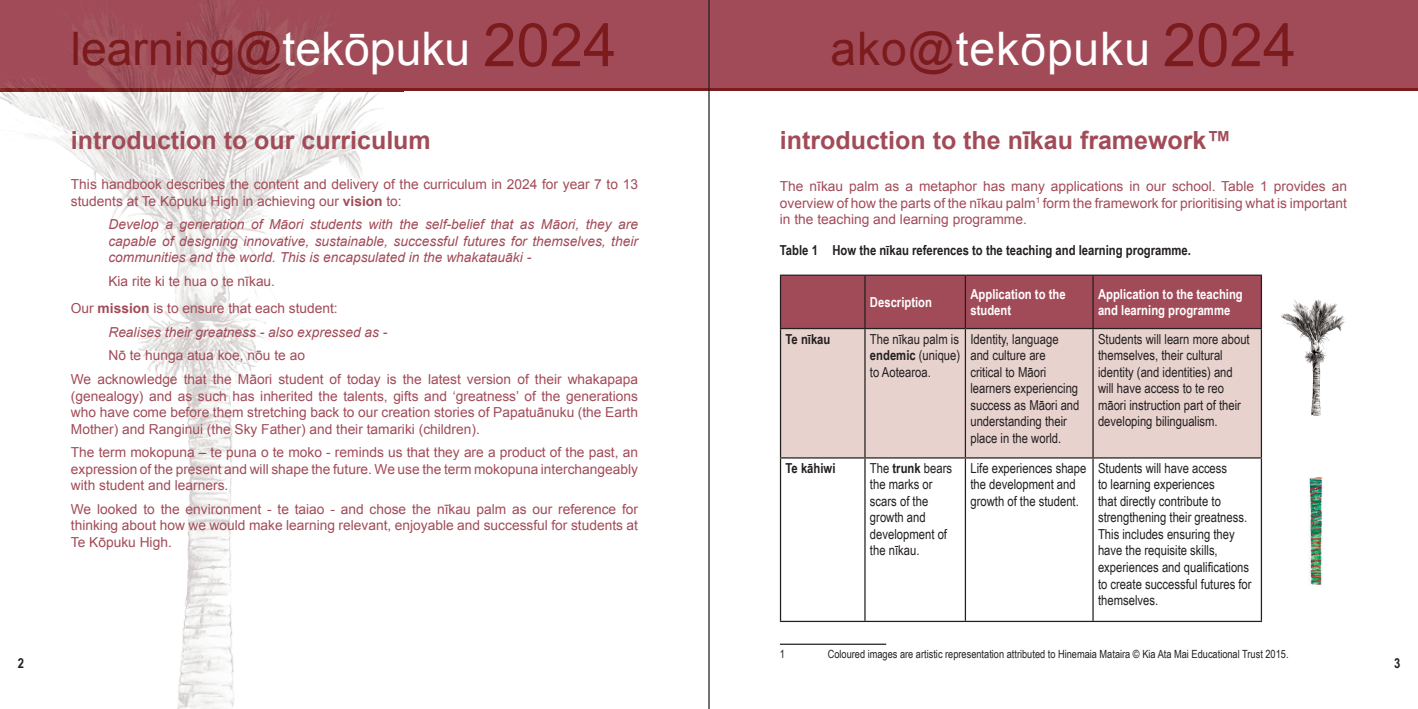
<style>
.page{position:relative;width:1418px;height:709px;background:#fff}
.page>*{position:absolute;margin:0;border:0;box-sizing:border-box;transform-origin:0 0}
.t1{font:60px "Arial";color:#7c1b1d}
.t2{font:46.25px "Arial";color:#7c1b1d}
.t3{font:46.25px "Arial";letter-spacing:.02em;color:#fff}
.t4{font:700 25px "Arial";color:#a24b58}
.t5{font:13.75px/16.5px "Arial";color:#a24b58;text-align:justify}
.t6{font:13.75px/16.5px "Arial Narrow";color:#231f20}
.t7{font:italic 13.75px/16.5px "Arial";color:#a24b58}
.t8{font:700 13.75px "Arial Narrow";color:#231f20}
.t9{font:700 13.75px/16.5px "Arial Narrow";color:#fff}
.t10{font:11.25px "Arial Narrow";color:#231f20}
.s1{color:#fff}
.s2{font-size:60px}
.s3{color:#7c1b1d}
.s4{font-weight:700}
.s5{font-style:normal}
.s6{font-weight:700;font-style:normal}
</style>
<div class="page">
<div style="left:0;top:0;width:1417px;height:89px;background:#a24b58"></div>
<hr style="left:0;top:88px;width:1417px;height:3px;background:#7c1b1d">
<img style="left:0;top:0;width:404px;height:709px">
<div style="left:781px;top:276px;width:479px;height:52px;background:#a24b58"></div>
<div style="left:781px;top:329px;width:479px;height:128px;background:#e7d2ce"></div>
<hr style="left:780px;top:274px;width:85px;height:2px;background:#231f20">
<hr style="left:780px;top:276px;width:1px;height:52px;background:#231f20">
<hr style="left:865px;top:274px;width:100px;height:2px;background:#231f20">
<hr style="left:864px;top:276px;width:1px;height:52px;background:#231f20">
<hr style="left:965px;top:274px;width:128px;height:2px;background:#231f20">
<hr style="left:964px;top:276px;width:2px;height:52px;background:#231f20">
<hr style="left:1093px;top:274px;width:168px;height:2px;background:#231f20">
<hr style="left:1092px;top:276px;width:1px;height:52px;background:#231f20">
<hr style="left:1260px;top:276px;width:1px;height:52px;background:#231f20">
<hr style="left:780px;top:328px;width:85px;height:1px;background:#231f20">
<hr style="left:780px;top:329px;width:1px;height:128px;background:#231f20">
<hr style="left:865px;top:328px;width:100px;height:1px;background:#231f20">
<hr style="left:864px;top:329px;width:1px;height:128px;background:#231f20">
<hr style="left:965px;top:328px;width:128px;height:1px;background:#231f20">
<hr style="left:964px;top:329px;width:2px;height:128px;background:#231f20">
<hr style="left:1093px;top:328px;width:168px;height:1px;background:#231f20">
<hr style="left:1092px;top:329px;width:1px;height:128px;background:#231f20">
<hr style="left:1260px;top:329px;width:1px;height:128px;background:#231f20">
<hr style="left:780px;top:457px;width:85px;height:1px;background:#231f20">
<hr style="left:780px;top:458px;width:1px;height:163px;background:#231f20">
<hr style="left:865px;top:457px;width:100px;height:1px;background:#231f20">
<hr style="left:864px;top:458px;width:1px;height:163px;background:#231f20">
<hr style="left:965px;top:457px;width:128px;height:1px;background:#231f20">
<hr style="left:964px;top:458px;width:2px;height:163px;background:#231f20">
<hr style="left:1093px;top:457px;width:168px;height:1px;background:#231f20">
<hr style="left:1092px;top:458px;width:1px;height:163px;background:#231f20">
<hr style="left:1260px;top:458px;width:1px;height:163px;background:#231f20">
<hr style="left:780px;top:621px;width:481px;height:1px;background:#231f20">
<hr style="left:780px;top:643px;width:106px;height:2px;background:#231f20">
<img style="left:1309px;top:477px;width:14px;height:107px">
<img style="left:1281px;top:299px;width:64px;height:117px">
<hr style="left:708px;top:0;width:1px;height:709px;background:#231f20">
<h2 class="t2" style="left:71px;top:23px;width:547px">learning@<span class="s1">tekōpuku</span> <span class="s2">2024</span></h2>
<h1 class="t1" style="left:1162px;top:12px;width:135px">2024</h1>
<h2 class="t3" style="left:830px;top:23px;width:321px"><span class="s3">ako@</span>tekōpuku</h2>
<h3 class="t4" style="left:71px;top:127px;width:361px">introduction to our curriculum</h3>
<p class="t5" style="left:71px;top:176px;width:568px">This handbook describes the content and delivery of the curriculum in 2024 for year 7 to 13 students at Te Kōpuku High in achieving our <span class="s4">vision</span> to:</p>
<p class="t7" style="left:108px;top:216px;width:531px;text-align:justify">Develop a generation of Māori students with the self-belief that as Māori, they are capable of designing innovative, sustainable, successful futures for themselves, their communities and the world. This is encapsulated in the whakatauāki -</p>
<p class="t5" style="left:108px;top:273px;width:168px">Kia rite ki te hua o te nīkau.</p>
<p class="t7" style="left:108px;top:297px;width:280px;line-height:23.6px;text-indent:-37px"><span class="s5">Our</span> <span class="s6">mission</span> <span class="s5">is to ensure that each student:<br></span>Realises their greatness - also expressed as -</p>
<p class="t5" style="left:71px;top:344px;width:568px;line-height:23.6px;text-indent:37px">Nō te hunga atua koe, nōu te ao<br>We acknowledge that the Māori student of today is the latest version of their whakapapa</p>
<p class="t5" style="left:71px;top:387px;width:568px">(genealogy) and as such has inherited the talents, gifts and ‘greatness’ of the generations who have come before them stretching back to our creation stories of Papatuānuku (the Earth Mother) and Ranginui (the Sky Father) and their tamariki (children).</p>
<p class="t5" style="left:71px;top:444px;width:568px">The term mokopuna – te puna o te moko - reminds us that they are a product of the past, an expression of the present and will shape the future. We use the term mokopuna interchangeably with student and learners.</p>
<p class="t5" style="left:71px;top:501px;width:568px">We looked to the environment - te taiao - and chose the nīkau palm as our reference for thinking about how we would make learning relevant, enjoyable and successful for students at Te Kōpuku High.</p>
<h3 class="t4" style="left:780px;top:127px;width:453px">introduction to the nīkau framework™</h3>
<p class="t5" style="left:780px;top:178px;width:568px">The nīkau palm as a metaphor has many applications in our school. Table 1 provides an overview of how the parts of the nīkau palm<sup>1</sup> form the framework for prioritising what is important in the teaching and learning programme.</p>
<p class="t8" style="left:780px;top:242px;width:412px">Table 1 How the nīkau references to the teaching and learning programme.</p>
<p class="t9" style="left:870px;top:294px;width:64px">Description</p>
<p class="t9" style="left:970px;top:285px;width:97px">Application to the student</p>
<p class="t9" style="left:1098px;top:285px;width:146px">Application to the teaching and learning programme</p>
<p class="t8" style="left:785px;top:331px;width:46px">Te nīkau</p>
<p class="t6" style="left:870px;top:330px;width:92px;text-align:justify">The nīkau palm is <span class="s4">endemic</span> (unique) to Aotearoa.</p>
<p class="t6" style="left:970px;top:330px;width:111px">Identity, language and culture are critical to Māori learners experiencing success as Māori and understanding their place in the world.</p>
<p class="t6" style="left:1098px;top:330px;width:153px">Students will learn more about themselves, their cultural identity (and identities) and will have access to te reo māori instruction part of their developing bilingualism.</p>
<p class="t8" style="left:785px;top:460px;width:51px">Te kāhiwi</p>
<p class="t6" style="left:870px;top:459px;width:84px">The <span class="s4">trunk</span> bears the marks or scars of the growth and development of the nīkau.</p>
<p class="t6" style="left:970px;top:459px;width:117px">Life experiences shape the development and growth of the student.</p>
<p class="t6" style="left:1098px;top:459px;width:155px">Students will have access<br>to learning experiences<br>that directly contribute to strengthening their greatness.<br>This includes ensuring they have the requisite skills, experiences and qualifications to create successful futures for themselves.</p>
<p class="t10" style="left:780px;top:647px;width:7px">1</p>
<p class="t10" style="left:827px;top:647px;width:462px">Coloured images are artistic representation attributed to Hinemaia Mataira © Kia Ata Mai Educational Trust 2015.</p>
<p class="t8" style="left:18px;top:654px;width:8px">2</p>
<p class="t8" style="left:1393px;top:654px;width:8px">3</p>
</div>
